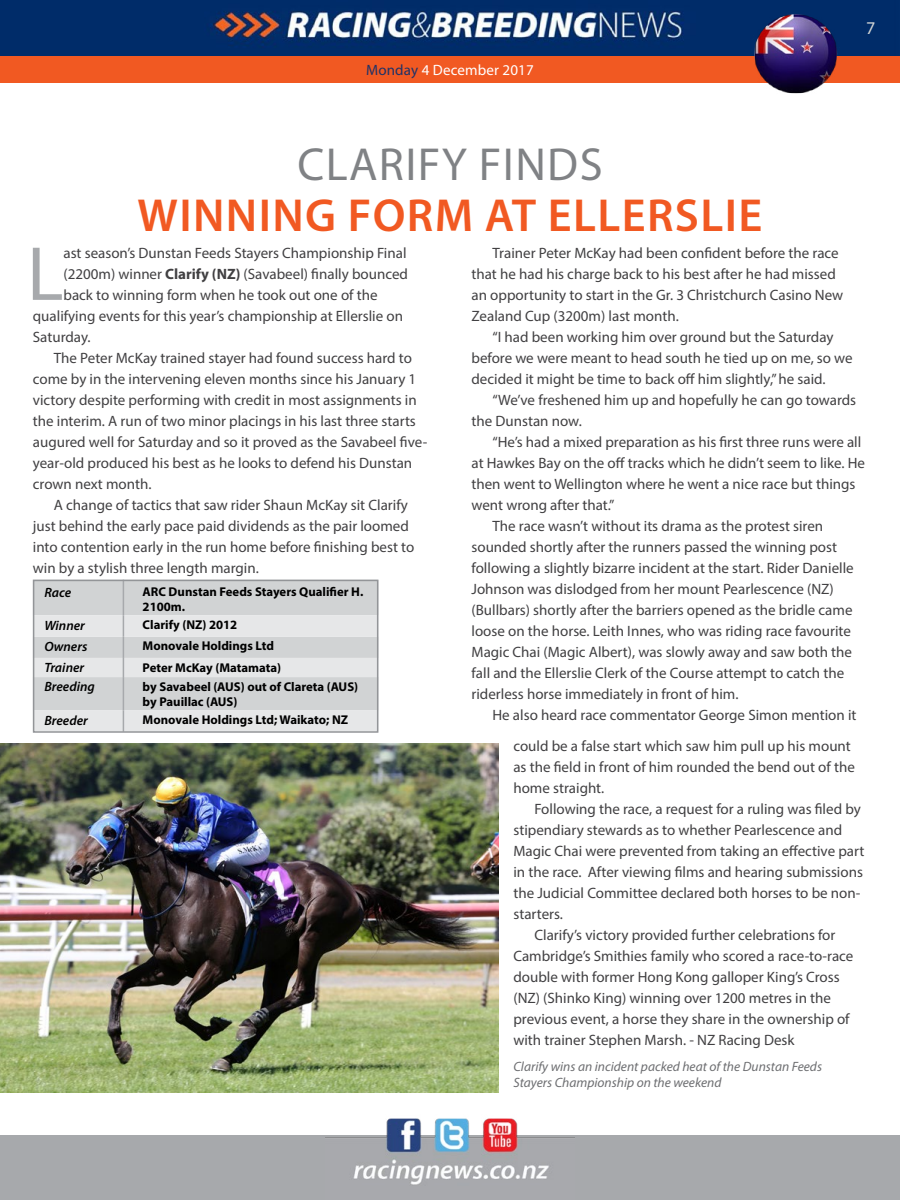
<style>
.page{position:relative;width:900px;height:1200px;background:#fff}
.page>*{position:absolute;margin:0;border:0;box-sizing:border-box;transform-origin:0 0}
.t1{font:77.25px "Myriad Pro";color:#a7a9ac}
.t2{font:600 46.5px "Myriad Pro";letter-spacing:.03em;color:#f15922}
.t3{font:46.5px "Myriad Pro";color:#808285}
.t4{font:18px "Myriad Pro";color:#d1d4d4}
.t5{font:15px/21px "Myriad Pro";color:#414042}
.t6{font:15px "Myriad Pro";letter-spacing:.01em;color:#fff}
.t7{font:italic 13.5px/16.2px "Myriad Pro";color:#6d6e71}
.t8{font:italic 600 13.5px "Myriad Pro";color:#000}
.t9{font:700 12.75px/15.3px "Myriad Pro";color:#000}
.s1{color:#203267}
.s2{font-weight:700}
</style>
<div class="page">
<div style="left:0;top:1136px;width:900px;height:64px;background:#a7a9ac"></div>
<img style="left:325px;top:1118px;width:250px;height:67px">
<div style="left:0;top:56px;width:900px;height:27px;background:#f15922"></div>
<img style="left:0;top:0;width:900px;height:56px">
<img style="left:0;top:743px;width:499px;height:350px">
<div style="left:36px;top:583px;width:339px;height:32px;background:#d1d3d4"></div>
<hr style="left:123px;top:580px;width:1px;height:35px;background:#a7a9ac">
<svg style="left:36px;top:615px;width:339px;height:115px;background:#dbddde"></svg>
<div style="left:33px;top:580px;width:345px;height:153px;border:2px solid #939598"></div>
<img style="left:752px;top:12px;width:88px;height:82px">
<p class="t6" style="left:366px;top:61px;width:169px"><span class="s1">Monday</span> 4 December 2017</p>
<h2 class="t3" style="left:297px;top:136px;width:77px">Clarify</h2>
<h2 class="t3" style="left:479px;top:136px;width:121px">fin ds</h2>
<h2 class="t2" style="left:138px;top:186px;width:621px">WINNING FORM AT ELLERSLIE</h2>
<p class="t4" style="left:866px;top:17px;width:11px">7</p>
<h1 class="t1" style="left:27px;top:226px;width:30px">L</h1>
<p class="t5" style="left:63px;top:242px;width:345px">ast season’s Dunstan Feeds Stayers Championship Final</p>
<p class="t5" style="left:63px;top:263px;width:346px">(2200m) winner <span class="s2">Clarify (NZ)</span> (Savabeel) finally bounced</p>
<p class="t5" style="left:63px;top:284px;width:316px">back to winning form when he took out one of the</p>
<p class="t5" style="left:33px;top:305px;width:372px">qualifying events for this year’s championship at Ellerslie on</p>
<p class="t5" style="left:33px;top:326px;width:59px">Saturday.</p>
<p class="t5" style="left:54px;top:347px;width:360px">The Peter McKay trained stayer had found success hard to</p>
<p class="t5" style="left:33px;top:368px;width:385px">come by in the intervening eleven months since his January 1</p>
<p class="t5" style="left:33px;top:389px;width:385px">victory despite performing with credit in most assignments in</p>
<p class="t5" style="left:33px;top:410px;width:385px">the interim. A run of two minor placings in his last three starts</p>
<p class="t5" style="left:33px;top:431px;width:396px">augured well for Saturday and so it proved as the Savabeel five-</p>
<p class="t5" style="left:33px;top:452px;width:381px">year-old produced his best as he looks to defend his Dunstan</p>
<p class="t5" style="left:33px;top:473px;width:120px">crown next month.</p>
<p class="t5" style="left:54px;top:494px;width:355px">A change of tactics that saw rider Shaun McKay sit Clarify</p>
<p class="t5" style="left:33px;top:515px;width:378px">just behind the early pace paid dividends as the pair loomed</p>
<p class="t5" style="left:33px;top:536px;width:383px">into contention early in the run home before finishing best to</p>
<p class="t5" style="left:33px;top:557px;width:227px">win by a stylish three length margin.</p>
<p class="t8" style="left:44px;top:583px;width:28px">Race</p>
<p class="t9" style="left:143px;top:584px;width:222px">ARC Dunstan Feeds Stayers Qualifier H.<br>2100m.</p>
<p class="t8" style="left:44px;top:617px;width:42px">Winner</p>
<p class="t9" style="left:143px;top:617px;width:96px">Clarify (NZ) 2012</p>
<p class="t8" style="left:44px;top:638px;width:45px">Owners</p>
<p class="t9" style="left:143px;top:638px;width:133px">Monovale Holdings Ltd</p>
<p class="t8" style="left:44px;top:659px;width:41px">Trainer</p>
<p class="t9" style="left:143px;top:659px;width:140px">Peter McKay (Matamata)</p>
<p class="t8" style="left:44px;top:678px;width:52px">Breeding</p>
<p class="t9" style="left:143px;top:679px;width:217px">by Savabeel (AUS) out of Clareta (AUS) by Pauillac (AUS)</p>
<p class="t8" style="left:44px;top:712px;width:45px">Breeder</p>
<p class="t9" style="left:143px;top:712px;width:207px">Monovale Holdings Ltd; Waikato; NZ</p>
<p class="t5" style="left:472px;top:242px;width:373px;text-indent:21px">Trainer Peter McKay had been confident before the race that he had his charge back to his best after he had missed an opportunity to start in the Gr. 3 Christchurch Casino New Zealand Cup (3200m) last month.</p>
<p class="t5" style="left:472px;top:326px;width:383px;text-indent:21px">“I had been working him over ground but the Saturday before we were meant to head south he tied up on me, so we decided it might be time to back off him slightly,” he said.</p>
<p class="t5" style="left:472px;top:389px;width:386px;text-indent:21px">“We’ve freshened him up and hopefully he can go towards the Dunstan now.</p>
<p class="t5" style="left:493px;top:431px;width:370px">“He’s had a mixed preparation as his first three runs were all</p>
<p class="t5" style="left:472px;top:452px;width:395px">at Hawkes Bay on the off tracks which he didn’t seem to like. He</p>
<p class="t5" style="left:472px;top:473px;width:386px">then went to Wellington where he went a nice race but things</p>
<p class="t5" style="left:472px;top:494px;width:145px">went wrong after that.”</p>
<p class="t5" style="left:493px;top:515px;width:332px">The race wasn’t without its drama as the protest siren</p>
<p class="t5" style="left:472px;top:536px;width:367px">sounded shortly after the runners passed the winning post</p>
<p class="t5" style="left:472px;top:557px;width:384px">following a slightly bizarre incident at the start. Rider Danielle</p>
<p class="t5" style="left:472px;top:578px;width:364px">Johnson was dislodged from her mount Pearlescence (NZ)</p>
<p class="t5" style="left:472px;top:599px;width:383px">(Bullbars) shortly after the barriers opened as the bridle came</p>
<p class="t5" style="left:472px;top:620px;width:381px">loose on the horse. Leith Innes, who was riding race favourite</p>
<p class="t5" style="left:472px;top:641px;width:382px">Magic Chai (Magic Albert), was slowly away and saw both the</p>
<p class="t5" style="left:472px;top:662px;width:374px">fall and the Ellerslie Clerk of the Course attempt to catch the</p>
<p class="t5" style="left:472px;top:683px;width:269px">riderless horse immediately in front of him.</p>
<p class="t5" style="left:493px;top:704px;width:365px">He also heard race commentator George Simon mention it</p>
<p class="t5" style="left:513px;top:735px;width:343px">could be a false start which saw him pull up his mount as the field in front of him rounded the bend out of the home straight.</p>
<p class="t5" style="left:534px;top:798px;width:328px">Following the race, a request for a ruling was filed by</p>
<p class="t5" style="left:513px;top:819px;width:330px">stipendiary stewards as to whether Pearlescence and</p>
<p class="t5" style="left:513px;top:840px;width:352px">Magic Chai were prevented from taking an effective part</p>
<p class="t5" style="left:513px;top:861px;width:351px">in the race. After viewing films and hearing submissions</p>
<p class="t5" style="left:513px;top:882px;width:348px">the Judicial Committee declared both horses to be non-</p>
<p class="t5" style="left:513px;top:903px;width:51px">starters.</p>
<p class="t5" style="left:534px;top:924px;width:303px">Clarify’s victory provided further celebrations for</p>
<p class="t5" style="left:513px;top:945px;width:342px">Cambridge’s Smithies family who scored a race-to-race</p>
<p class="t5" style="left:513px;top:966px;width:328px">double with former Hong Kong galloper King’s Cross</p>
<p class="t5" style="left:513px;top:987px;width:319px">(NZ) (Shinko King) winning over 1200 metres in the</p>
<p class="t5" style="left:513px;top:1008px;width:338px">previous event, a horse they share in the ownership of</p>
<p class="t5" style="left:513px;top:1029px;width:283px">with trainer Stephen Marsh. - NZ Racing Desk</p>
<p class="t7" style="left:513px;top:1058px;width:310px">Clarify wins an incident packed heat of the Dunstan Feeds<br>Stayers Championship on the weekend</p>
</div>
